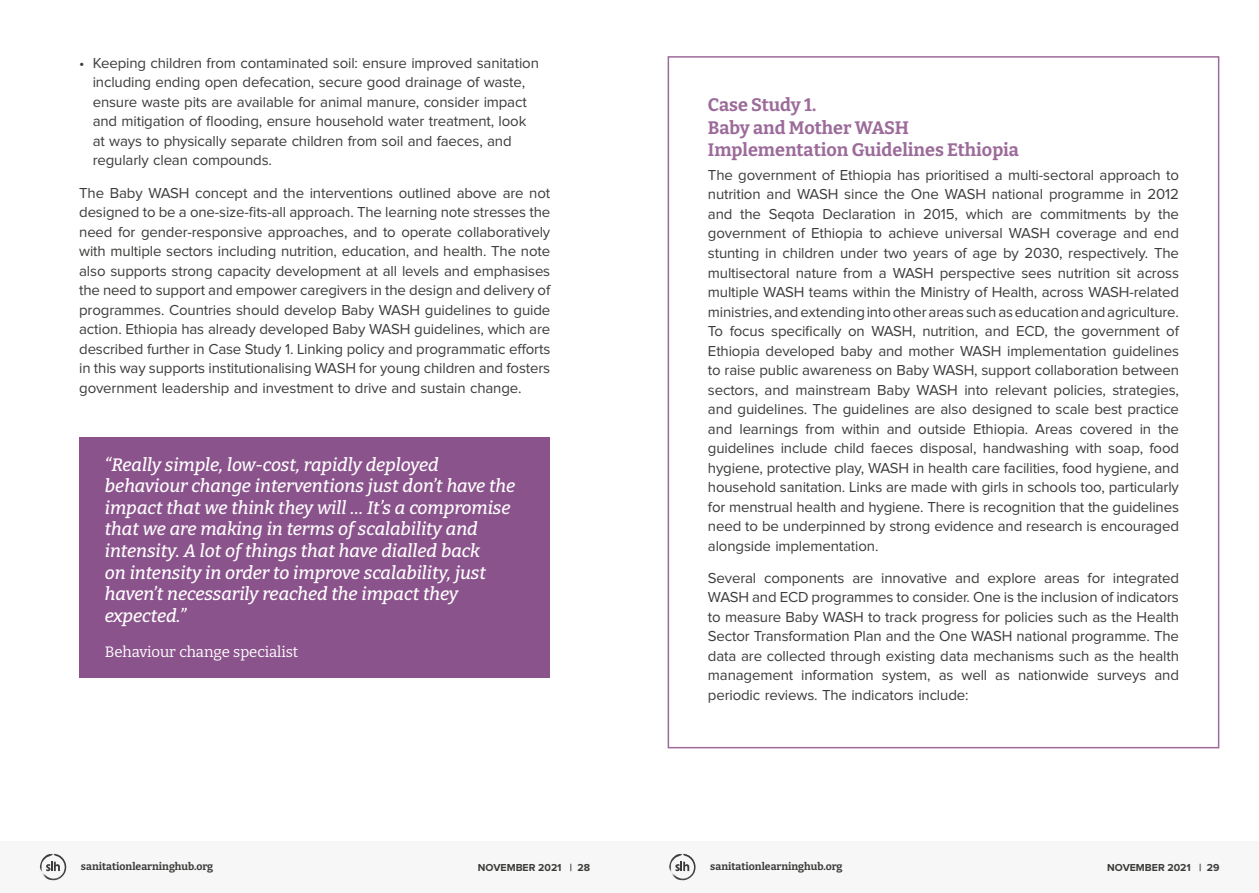
<style>
.page{position:relative;width:1259px;height:893px;background:#fff}
.page>*{position:absolute;margin:0;border:0;box-sizing:border-box;transform-origin:0 0}
.t1{font:italic 500 18px/21.6px "Bitter";letter-spacing:-.005em;color:#fff}
.t2{font:700 18px/22.5px "Bitter";color:#9c6b9a}
.t3{font:15px/19.5px "Proxima Nova";letter-spacing:-.01em;color:#3c3c3b;text-align:justify}
.t4{font:15px "Bitter";letter-spacing:-.005em;color:#fff}
.t5{font:700 10.5px "Bitter";color:#3c3c3b}
.t6{font:700 10.5px "Proxima Nova";color:#3c3c3b}
</style>
<div class="page">
<div style="left:79px;top:437px;width:471px;height:206px;background:#8b538c"></div>
<div style="left:79px;top:626px;width:471px;height:52px;background:#8b538c"></div>
<div style="left:629px;top:841px;width:630px;height:52px;background:#f7f7f7"></div>
<div style="left:0;top:841px;width:629px;height:52px;background:#f7f7f7"></div>
<svg style="left:669px;top:854px;width:26px;height:26px"></svg>
<svg style="left:40px;top:854px;width:26px;height:26px"></svg>
<p class="t3" style="left:93px;top:54px;width:448px;text-align:left;text-indent:-13px">• Keeping children from contaminated soil: ensure improved sanitation including ending open defecation, secure good drainage of waste, ensure waste pits are available for animal manure, consider impact and mitigation of flooding, ensure household water treatment, look at ways to physically separate children from soil and faeces, and regularly clean compounds.</p>
<p class="t3" style="left:79px;top:184px;width:472px">The Baby WASH concept and the interventions outlined above are not designed to be a one-size-fits-all approach. The learning note stresses the need for gender-responsive approaches, and to operate collaboratively with multiple sectors including nutrition, education, and health. The note also supports strong capacity development at all levels and emphasises the need to support and empower caregivers in the design and delivery of programmes. Countries should develop Baby WASH guidelines to guide action. Ethiopia has already developed Baby WASH guidelines, which are described further in Case Study 1. Linking policy and programmatic efforts in this way supports institutionalising WASH for young children and fosters government leadership and investment to drive and sustain change.</p>
<p class="t1" style="left:105px;top:453px;width:412px">“Really simple, low-cost, rapidly deployed behaviour change interventions just don’t have the impact that we think they will … It’s a compromise that we are making in terms of scalability and intensity. A lot of things that have dialled back<br>on intensity in order to improve scalability, just haven’t necessarily reached the impact they expected.”</p>
<p class="t4" style="left:105px;top:642px;width:195px">Behaviour change specialist</p>
<p class="t2" style="left:708px;top:93px;width:312px">Case Study 1.<br>Baby and Mother WASH<br>Implementation Guidelines Ethiopia</p>
<p class="t3" style="left:708px;top:166px;width:472px">The government of Ethiopia has prioritised a multi-sectoral approach to nutrition and WASH since the One WASH national programme in 2012 and the Seqota Declaration in 2015, which are commitments by the government of Ethiopia to achieve universal WASH coverage and end stunting in children under two years of age by 2030, respectively. The multisectoral nature from a WASH perspective sees nutrition sit across multiple WASH teams within the Ministry of Health, across WASH-related ministries, and extending into other areas such as education and agriculture.<br>To focus specifically on WASH, nutrition, and ECD, the government of Ethiopia developed baby and mother WASH implementation guidelines to raise public awareness on Baby WASH, support collaboration between sectors, and mainstream Baby WASH into relevant policies, strategies, and guidelines. The guidelines are also designed to scale best practice and learnings from within and outside Ethiopia. Areas covered in the guidelines include child faeces disposal, handwashing with soap, food hygiene, protective play, WASH in health care facilities, food hygiene, and household sanitation. Links are made with girls in schools too, particularly for menstrual health and hygiene. There is recognition that the guidelines need to be underpinned by strong evidence and research is encouraged alongside implementation.</p>
<p class="t3" style="left:708px;top:569px;width:472px">Several components are innovative and explore areas for integrated WASH and ECD programmes to consider. One is the inclusion of indicators to measure Baby WASH to track progress for policies such as the Health Sector Transformation Plan and the One WASH national programme. The data are collected through existing data mechanisms such as the health management information system, as well as nationwide surveys and periodic reviews. The indicators include:</p>
<p class="t5" style="left:81px;top:859px;width:134px">sanitationlearninghub.org</p>
<p class="t6" style="left:478px;top:863px;width:114px">NOVEMBER 2021 | 28</p>
<p class="t5" style="left:710px;top:859px;width:134px">sanitationlearninghub.org</p>
<p class="t6" style="left:1107px;top:863px;width:114px">NOVEMBER 2021 | 29</p>
</div>
